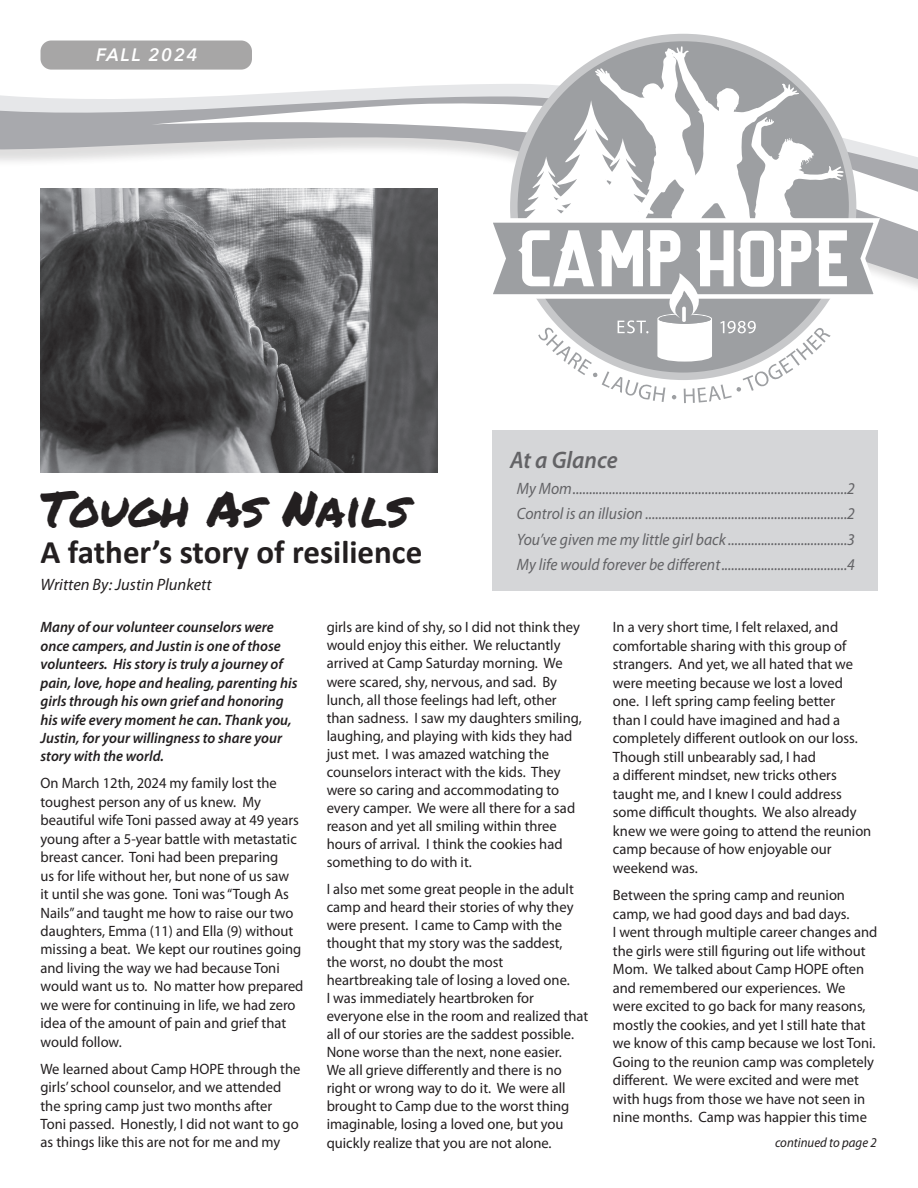
<style>
.page{position:relative;width:918px;height:1188px;background:#fff}
.page>*{position:absolute;margin:0;border:0;box-sizing:border-box;transform-origin:0 0}
.t1{font:49.5px "Permanent Marker";color:#231f20}
.t2{font:700 33px "Calibri";color:#231f20}
.t3{font:italic 600 24px "Myriad Pro";color:#636366;scale:.95 1}
.t4{font:italic 600 18px "Avenir Next";letter-spacing:.1em;color:#fff}
.t5{font:italic 16.5px/25.5px "Myriad Pro";color:#636366;text-align:justify;scale:.95 1}
.t6{font:italic 16.5px "Myriad Pro";color:#231f20}
.t7{font:15px/18.5px "Myriad Pro";color:#231f20}
.t8{font:italic 600 15px/18.5px "Myriad Pro";color:#231f20}
.t9{font:italic 13.5px "Myriad Pro";color:#231f20;scale:.95 1}
</style>
<div class="page">
<svg style="left:0;top:33px;width:918px;height:255px"></svg>
<svg style="left:151px;top:101px;width:767px;height:176px"></svg>
<div style="left:41px;top:40px;width:211px;height:30px;background:#a7a6a6;border-radius:11px"></div>
<svg style="left:510px;top:34px;width:346px;height:12px"></svg>
<svg style="left:483px;top:46px;width:400px;height:357px"></svg>
<img style="left:40px;top:189px;width:398px;height:283px">
<div style="left:492px;top:430px;width:386px;height:161px;background:#d5d6d8"></div>
<p class="t4" style="left:96px;top:39px;width:103px">FALL 2024</p>
<h3 class="t3" style="left:510px;top:445px;width:115px">At a Glance</h3>
<p class="t5" style="left:517px;top:475px;width:358px">My Mom...................................................................................2<br>Control is an illusion .............................................................2<br>You’ve given me my little girl back ....................................3<br>My life would forever be different......................................4</p>
<h1 class="t1" style="left:40px;top:472px;width:370px">Tough As Nails</h1>
<h2 class="t2" style="left:40px;top:531px;width:383px">A father’s story of resilience</h2>
<p class="t6" style="left:40px;top:574px;width:173px">Written By: Justin Plunkett</p>
<p class="t8" style="left:40px;top:618px;width:258px">Many of our volunteer counselors were once campers, and Justin is one of those volunteers. His story is truly a journey of pain, love, hope and healing, parenting his girls through his own grief and honoring his wife every moment he can. Thank you, Justin, for your willingness to share your story with the world.</p>
<p class="t7" style="left:40px;top:774px;width:265px">On March 12th, 2024 my family lost the toughest person any of us knew. My beautiful wife Toni passed away at 49 years young after a 5-year battle with metastatic breast cancer. Toni had been preparing<br>us for life without her, but none of us saw<br>it until she was gone. Toni was “Tough As Nails” and taught me how to raise our two daughters, Emma (11) and Ella (9) without missing a beat. We kept our routines going and living the way we had because Toni would want us to. No matter how prepared we were for continuing in life, we had zero idea of the amount of pain and grief that would follow.</p>
<p class="t7" style="left:40px;top:1059px;width:261px">We learned about Camp HOPE through the girls’ school counselor, and we attended the spring camp just two months after Toni passed. Honestly, I did not want to go as things like this are not for me and my</p>
<p class="t7" style="left:327px;top:618px;width:257px">girls are kind of shy, so I did not think they would enjoy this either. We reluctantly arrived at Camp Saturday morning. We were scared, shy, nervous, and sad. By lunch, all those feelings had left, other than sadness. I saw my daughters smiling, laughing, and playing with kids they had just met. I was amazed watching the counselors interact with the kids. They were so caring and accommodating to every camper. We were all there for a sad reason and yet all smiling within three hours of arrival. I think the cookies had something to do with it.</p>
<p class="t7" style="left:327px;top:880px;width:263px">I also met some great people in the adult camp and heard their stories of why they were present. I came to Camp with the thought that my story was the saddest,<br>the worst, no doubt the most heartbreaking tale of losing a loved one.<br>I was immediately heartbroken for everyone else in the room and realized that all of our stories are the saddest possible.<br>None worse than the next, none easier.<br>We all grieve differently and there is no right or wrong way to do it. We were all brought to Camp due to the worst thing imaginable, losing a loved one, but you quickly realize that you are not alone.</p>
<p class="t7" style="left:613px;top:618px;width:260px">In a very short time, I felt relaxed, and comfortable sharing with this group of strangers. And yet, we all hated that we were meeting because we lost a loved one. I left spring camp feeling better<br>than I could have imagined and had a completely different outlook on our loss.<br>Though still unbearably sad, I had<br>a different mindset, new tricks others taught me, and I knew I could address some difficult thoughts. We also already knew we were going to attend the reunion camp because of how enjoyable our weekend was.</p>
<p class="t7" style="left:613px;top:886px;width:266px">Between the spring camp and reunion camp, we had good days and bad days.<br>I went through multiple career changes and the girls were still figuring out life without Mom. We talked about Camp HOPE often and remembered our experiences. We were excited to go back for many reasons, mostly the cookies, and yet I still hate that we know of this camp because we lost Toni.<br>Going to the reunion camp was completely different. We were excited and were met with hugs from those we have not seen in nine months. Camp was happier this time</p>
<p class="t9" style="left:775px;top:1134px;width:109px">continued to page 2</p>
</div>
